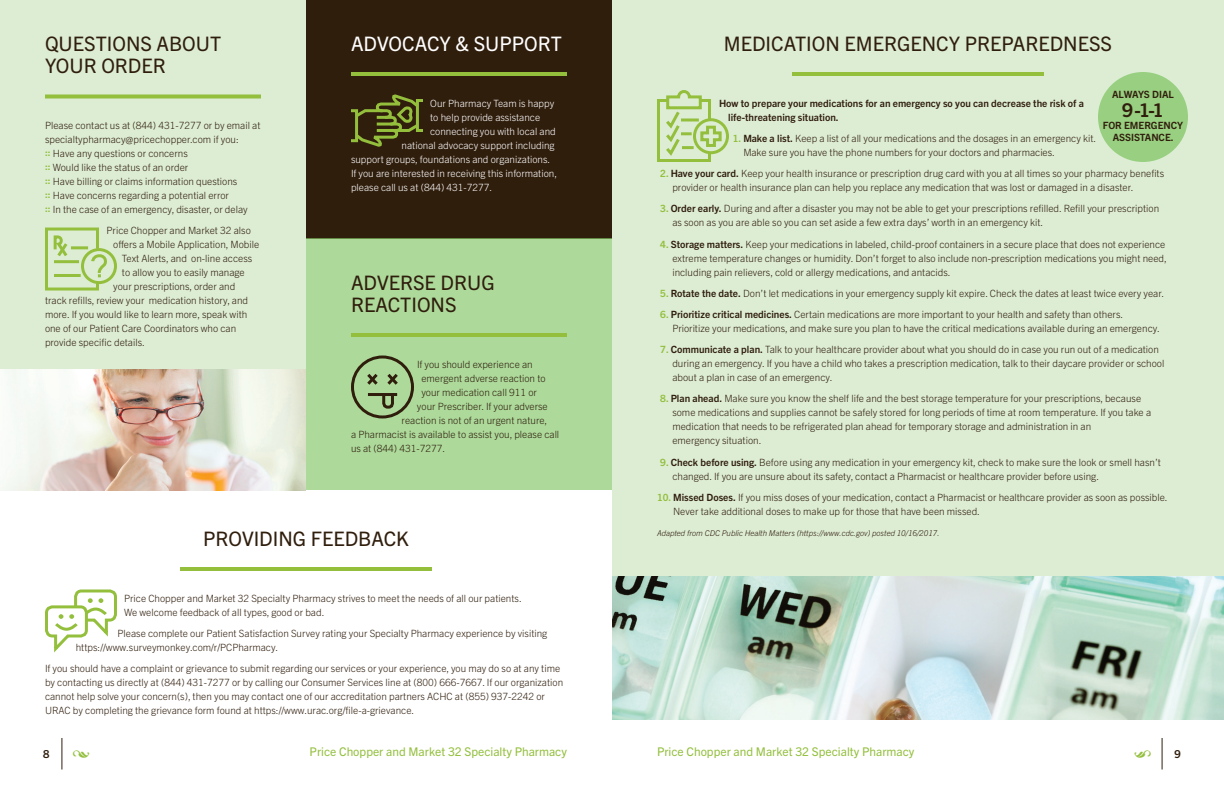
<style>
.page{position:relative;width:1224px;height:792px;background:#fff}
.page>*{position:absolute;margin:0;border:0;box-sizing:border-box;transform-origin:0 0}
.t1{font:20px/22px "Trade Gothic Next LT Pro";color:#301e0d}
.t2{font:20px "Trade Gothic Next LT Pro";color:#fff}
.t3{font:700 19px "Trade Gothic Next LT Pro";color:#301e0d}
.t4{font:12px "Trade Gothic Next LT Pro";color:#93bf3d}
.t5{font:700 11px "Trade Gothic Next LT Pro";color:#301e0d}
.t6{font:300 10px/14px "Trade Gothic Next LT Pro";color:#301e0d}
.t7{font:300 10px/14px "Trade Gothic Next LT Pro";color:#fff}
.t8{font:700 10px/14px "Trade Gothic Next LT Pro";color:#301e0d}
.t9{font:italic 300 8px "Trade Gothic Next LT Pro";color:#301e0d}
.s1{font-weight:700;color:#93bf3d}
.s2{font-weight:700}
</style>
<div class="page">
<div style="left:0;top:0;width:306px;height:490px;background:#ddedd4"></div>
<div style="left:612px;top:0;width:612px;height:720px;background:#ddedd4"></div>
<hr style="left:792px;top:72px;width:252px;height:4px;background:#93bf3d">
<hr style="left:61px;top:738px;width:1px;height:32px;background:#301e0d">
<hr style="left:1162px;top:738px;width:1px;height:32px;background:#301e0d">
<div style="left:693px;top:118px;width:36px;height:36px;border:3px solid #93bf3d;border-radius:50%"></div>
<svg style="left:657px;top:90px;width:66px;height:72px"></svg>
<svg style="left:45px;top:94px;width:216px;height:4px"></svg>
<div style="left:81px;top:248px;width:36px;height:36px;border:3px solid #93bf3d;border-radius:50%"></div>
<svg style="left:45px;top:227px;width:65px;height:64px"></svg>
<div style="left:306px;top:0;width:305px;height:238px;background:#301e0d"></div>
<div style="left:306px;top:238px;width:306px;height:252px;background:#adda9b"></div>
<hr style="left:351px;top:72px;width:216px;height:4px;background:#93bf3d">
<hr style="left:351px;top:333px;width:216px;height:4px;background:#93bf3d">
<div style="left:351px;top:356px;width:63px;height:62px;border:3px solid #301e0d;border-radius:50%"></div>
<svg style="left:364px;top:374px;width:37px;height:36px"></svg>
<svg style="left:352px;top:96px;width:70px;height:51px"></svg>
<div style="left:1098px;top:72px;width:90px;height:90px;background:#98cf80;border-radius:50%"></div>
<hr style="left:180px;top:567px;width:252px;height:4px;background:#93bf3d">
<svg style="left:45px;top:589px;width:72px;height:64px"></svg>
<img style="left:612px;top:576px;width:612px;height:144px">
<img style="left:0;top:369px;width:306px;height:121px">
<p class="t1" style="left:45px;top:32px;width:178px">QUESTIONS ABOUT<br>YOUR ORDER</p>
<p class="t6" style="left:45px;top:118px;width:217px">Please contact us at (844) 431-7277 or by email at specialtypharmacy@pricechopper.com if you:<br><span class="s1">::</span> Have any questions or concerns<br><span class="s1">::</span> Would like the status of an order<br><span class="s1">::</span> Have billing or claims information questions</p>
<p class="t6" style="left:45px;top:188px;width:204px"><span class="s1">::</span> Have concerns regarding a potential error<br><span class="s1">::</span> In the case of an emergency, disaster, or delay</p>
<p class="t6" style="left:107px;top:223px;width:146px">Price Chopper and Market 32 also</p>
<p class="t6" style="left:113px;top:237px;width:148px">offers a Mobile Application, Mobile</p>
<p class="t6" style="left:122px;top:251px;width:132px">Text Alerts, and on-line access</p>
<p class="t6" style="left:122px;top:265px;width:124px">to allow you to easily manage</p>
<p class="t6" style="left:113px;top:279px;width:124px">your prescriptions, order and</p>
<p class="t6" style="left:45px;top:293px;width:205px">track refills, review your medication history, and more. If you would like to learn more, speak with one of our Patient Care Coordinators who can provide specific details.</p>
<p class="t2" style="left:351px;top:30px;width:212px">ADVOCACY &amp; SUPPORT</p>
<p class="t7" style="left:430px;top:95px;width:127px">Our Pharmacy Team is happy to help provide assistance connecting you with local and</p>
<p class="t7" style="left:351px;top:137px;width:208px;text-indent:51px">national advocacy support including support groups, foundations and organizations.<br>If you are interested in receiving this information, please call us at (844) 431-7277.</p>
<p class="t1" style="left:351px;top:270px;width:145px">ADVERSE DRUG<br>REACTIONS</p>
<p class="t6" style="left:417px;top:356px;width:117px">If you should experience an</p>
<p class="t6" style="left:421px;top:370px;width:126px">emergent adverse reaction to</p>
<p class="t6" style="left:421px;top:384px;width:117px">your medication call 911 or</p>
<p class="t6" style="left:417px;top:398px;width:132px">your Prescriber. If your adverse</p>
<p class="t6" style="left:351px;top:412px;width:210px;text-indent:51px">reaction is not of an urgent nature,<br>a Pharmacist is available to assist you, please call us at (844) 431-7277.</p>
<p class="t1" style="left:203px;top:527px;width:207px">PROVIDING FEEDBACK</p>
<p class="t6" style="left:124px;top:590px;width:399px">Price Chopper and Market 32 Specialty Pharmacy strives to meet the needs of all our patients.<br>We welcome feedback of all types, good or bad.</p>
<p class="t6" style="left:76px;top:626px;width:473px;text-indent:42px">Please complete our Patient Satisfaction Survey rating your Specialty Pharmacy experience by visiting https://www.surveymonkey.com/r/PCPharmacy.</p>
<p class="t6" style="left:45px;top:661px;width:520px">If you should have a complaint or grievance to submit regarding our services or your experience, you may do so at any time by contacting us directly at (844) 431-7277 or by calling our Consumer Services line at (800) 666-7667. If our organization cannot help solve your concern(s), then you may contact one of our accreditation partners ACHC at (855) 937-2242 or URAC by completing the grievance form found at https://www.urac.org/file-a-grievance.</p>
<p class="t1" style="left:724px;top:32px;width:390px">MEDICATION EMERGENCY PREPAREDNESS</p>
<p class="t8" style="left:1112px;top:86px;width:63px">ALWAYS DIAL</p>
<p class="t3" style="left:1122px;top:97px;width:43px">9-1-1</p>
<p class="t8" style="left:1103px;top:119px;width:82px;line-height:12px;text-align:center">FOR EMERGENCY<br>ASSISTANCE.</p>
<p class="t8" style="left:728px;top:95px;width:357px;text-indent:-9px">How to prepare your medications for an emergency so you can decrease the risk of a life-threatening situation.</p>
<p class="t6" style="left:743px;top:131px;width:354px;text-indent:-10px"><span class="s1">1.</span> <span class="s2">Make a list.</span> Keep a list of all your medications and the dosages in an emergency kit.<br>Make sure you have the phone numbers for your doctors and pharmacies.</p>
<p class="t6" style="left:672px;top:166px;width:493px;text-indent:-12px"><span class="s1">2.</span> <span class="s2">Have your card.</span> Keep your health insurance or prescription drug card with you at all times so your pharmacy benefits provider or health insurance plan can help you replace any medication that was lost or damaged in a disaster.</p>
<p class="t6" style="left:672px;top:201px;width:488px;text-indent:-12px"><span class="s1">3.</span> <span class="s2">Order early.</span> During and after a disaster you may not be able to get your prescriptions refilled. Refill your prescription as soon as you are able so you can set aside a few extra days’ worth in an emergency kit.</p>
<p class="t6" style="left:672px;top:236px;width:496px;text-indent:-12px"><span class="s1">4.</span> <span class="s2">Storage matters.</span> Keep your medications in labeled, child-proof containers in a secure place that does not experience extreme temperature changes or humidity. Don’t forget to also include non-prescription medications you might need, including pain relievers, cold or allergy medications, and antacids.</p>
<p class="t6" style="left:660px;top:285px;width:505px"><span class="s1">5.</span> <span class="s2">Rotate the date.</span> Don’t let medications in your emergency supply kit expire. Check the dates at least twice every year.</p>
<p class="t6" style="left:672px;top:307px;width:489px;text-indent:-12px"><span class="s1">6.</span> <span class="s2">Prioritize critical medicines.</span> Certain medications are more important to your health and safety than others.<br>Prioritize your medications, and make sure you plan to have the critical medications available during an emergency.</p>
<p class="t6" style="left:672px;top:342px;width:494px;text-indent:-12px"><span class="s1">7.</span> <span class="s2">Communicate a plan.</span> Talk to your healthcare provider about what you should do in case you run out of a medication during an emergency. If you have a child who takes a prescription medication, talk to their daycare provider or school about a plan in case of an emergency.</p>
<p class="t6" style="left:672px;top:391px;width:480px;text-indent:-12px"><span class="s1">8.</span> <span class="s2">Plan ahead.</span> Make sure you know the shelf life and the best storage temperature for your prescriptions, because some medications and supplies cannot be safely stored for long periods of time at room temperature. If you take a medication that needs to be refrigerated plan ahead for temporary storage and administration in an<br>emergency situation.</p>
<p class="t6" style="left:672px;top:454px;width:490px;text-indent:-12px"><span class="s1">9.</span> <span class="s2">Check before using.</span> Before using any medication in your emergency kit, check to make sure the look or smell hasn’t changed. If you are unsure about its safety, contact a Pharmacist or healthcare provider before using.</p>
<p class="t6" style="left:673px;top:489px;width:496px;text-indent:-16px"><span class="s1">10.</span> <span class="s2">Missed Doses.</span> If you miss doses of your medication, contact a Pharmacist or healthcare provider as soon as possible.<br>Never take additional doses to make up for those that have been missed.</p>
<p class="t9" style="left:657px;top:527px;width:284px">Adapted from CDC Public Health Matters (https://www.cdc.gov) posted 10/16/2017.</p>
<p class="t4" style="left:310px;top:744px;width:259px">Price Chopper and Market 32 Specialty Pharmacy</p>
<p class="t4" style="left:657px;top:744px;width:259px">Price Chopper and Market 32 Specialty Pharmacy</p>
<p class="t5" style="left:43px;top:746px;width:8px">8</p>
<p class="t5" style="left:1174px;top:746px;width:8px">9</p>
</div>
